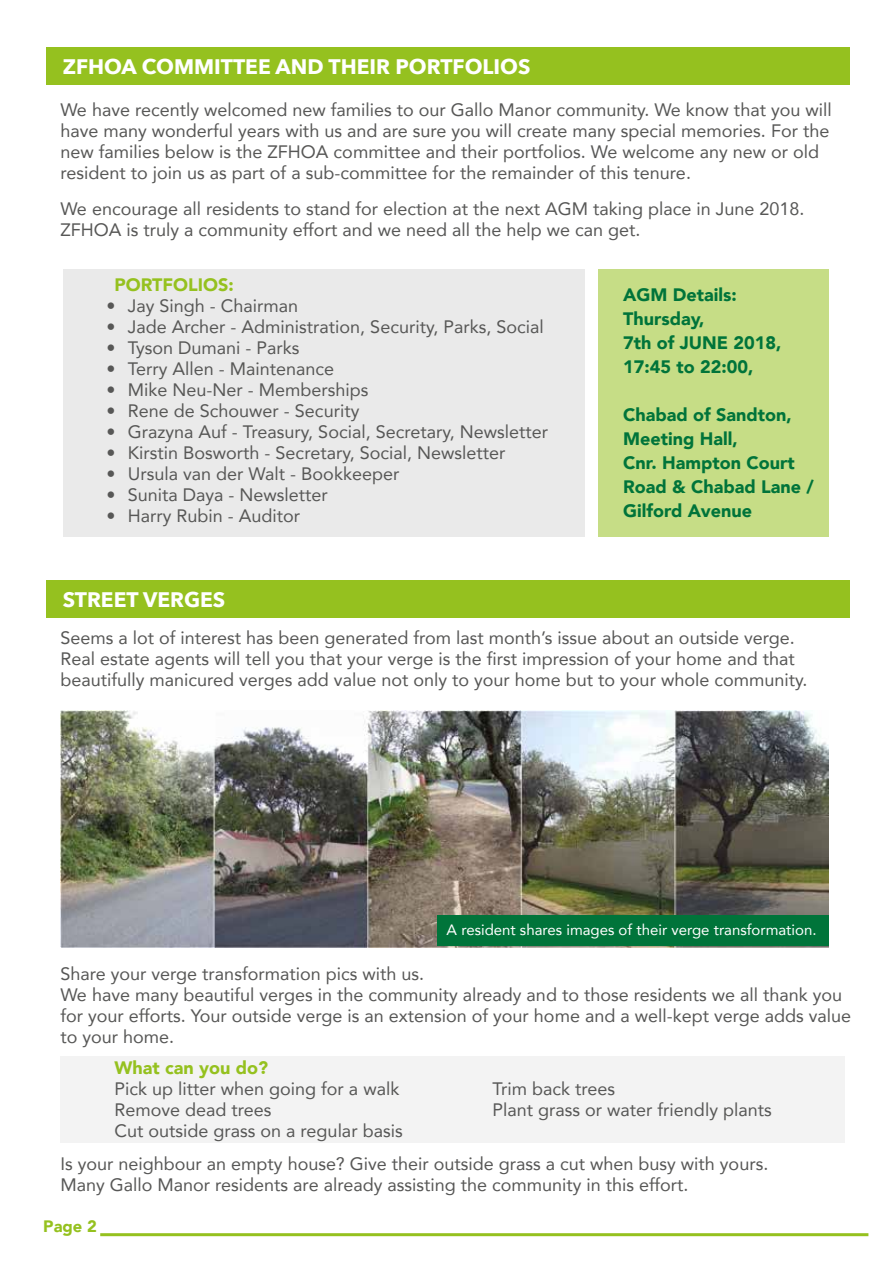
<style>
.page{position:relative;width:893px;height:1263px;background:#fff}
.page>*{position:absolute;margin:0;border:0;box-sizing:border-box;transform-origin:0 0}
.t1{font:700 21px "Avenir Next";color:#fff}
.t2{font:18px/21px "Avenir";color:#575756}
.t3{font:900 18px/24px "Avenir";color:#00743a}
.t4{font:900 18px "Avenir";color:#95c11f}
.t5{font:900 16.5px "Avenir";color:#95c11f}
.t6{font:15px "Avenir";color:#fff}
</style>
<div class="page">
<div style="left:599px;top:270px;width:230px;height:267px;background:#c6dd86"></div>
<div style="left:63px;top:270px;width:521px;height:267px;background:#eaeaea"></div>
<div style="left:61px;top:1056px;width:784px;height:86px;background:#f3f3f3"></div>
<div style="left:46px;top:47px;width:804px;height:38px;background:#95c11f"></div>
<div style="left:46px;top:579px;width:804px;height:38px;background:#95c11f"></div>
<hr style="left:100px;top:1233px;width:768px;height:3px;background:#95c11f">
<img style="left:61px;top:711px;width:767px;height:236px">
<div style="left:437px;top:915px;width:391px;height:31px;background:#00743a"></div>
<p class="t1" style="left:63px;top:49px;width:469px">ZFHOA COMMITTEE AND THEIR PORTFOLIOS</p>
<p class="t2" style="left:60px;top:98px;width:773px">We have recently welcomed new families to our Gallo Manor community. We know that you will have many wonderful years with us and are sure you will create many special memories. For the new families below is the ZFHOA committee and their portfolios. We welcome any new or old resident to join us as part of a sub-committee for the remainder of this tenure.</p>
<p class="t2" style="left:60px;top:197px;width:745px">We encourage all residents to stand for election at the next AGM taking place in June 2018.<br>ZFHOA is truly a community effort and we need all the help we can get.</p>
<p class="t4" style="left:114px;top:269px;width:121px">PORTFOLIOS:</p>
<p class="t2" style="left:106px;top:295px;width:193px">• Jay Singh - Chairman</p>
<p class="t2" style="left:106px;top:316px;width:439px">• Jade Archer - Administration, Security, Parks, Social</p>
<p class="t2" style="left:106px;top:337px;width:195px">• Tyson Dumani - Parks</p>
<p class="t2" style="left:106px;top:358px;width:229px">• Terry Allen - Maintenance</p>
<p class="t2" style="left:106px;top:379px;width:264px">• Mike Neu-Ner - Memberships</p>
<p class="t2" style="left:106px;top:400px;width:254px">• Rene de Schouwer - Security</p>
<p class="t2" style="left:106px;top:421px;width:443px">• Grazyna Auf - Treasury, Social, Secretary, Newsletter</p>
<p class="t2" style="left:106px;top:442px;width:401px">• Kirstin Bosworth - Secretary, Social, Newsletter</p>
<p class="t2" style="left:106px;top:463px;width:294px">• Ursula van der Walt - Bookkeeper</p>
<p class="t2" style="left:106px;top:484px;width:223px">• Sunita Daya - Newsletter</p>
<p class="t2" style="left:106px;top:505px;width:195px">• Harry Rubin - Auditor</p>
<p class="t3" style="left:623px;top:282px;width:160px">AGM Details:<br>Thursday,<br>7th of JUNE 2018,<br>17:45 to 22:00,</p>
<p class="t3" style="left:623px;top:402px;width:192px">Chabad of Sandton,<br>Meeting Hall,<br>Cnr. Hampton Court<br>Road &amp; Chabad Lane /<br>Gilford Avenue</p>
<p class="t1" style="left:63px;top:581px;width:164px">STREET VERGES</p>
<p class="t2" style="left:60px;top:626px;width:748px">Seems a lot of interest has been generated from last month’s issue about an outside verge.<br>Real estate agents will tell you that your verge is the first impression of your home and that beautifully manicured verges add value not only to your home but to your whole community.</p>
<p class="t6" style="left:447px;top:918px;width:371px">A resident shares images of their verge transformation.</p>
<p class="t2" style="left:60px;top:962px;width:792px">Share your verge transformation pics with us.<br>We have many beautiful verges in the community already and to those residents we all thank you for your efforts. Your outside verge is an extension of your home and a well-kept verge adds value to your home.</p>
<p class="t4" style="left:114px;top:1053px;width:155px">What can you do?</p>
<p class="t2" style="left:114px;top:1078px;width:286px">Pick up litter when going for a walk</p>
<p class="t2" style="left:492px;top:1078px;width:124px">Trim back trees</p>
<p class="t2" style="left:114px;top:1099px;width:159px">Remove dead trees</p>
<p class="t2" style="left:492px;top:1099px;width:281px">Plant grass or water friendly plants</p>
<p class="t2" style="left:60px;top:1114px;width:709px;line-height:33px;text-indent:54px">Cut outside grass on a regular basis<br>Is your neighbour an empty house? Give their outside grass a cut when busy with yours.</p>
<p class="t2" style="left:60px;top:1174px;width:630px">Many Gallo Manor residents are already assisting the community in this effort.</p>
<p class="t5" style="left:43px;top:1212px;width:55px">Page 2</p>
</div>
